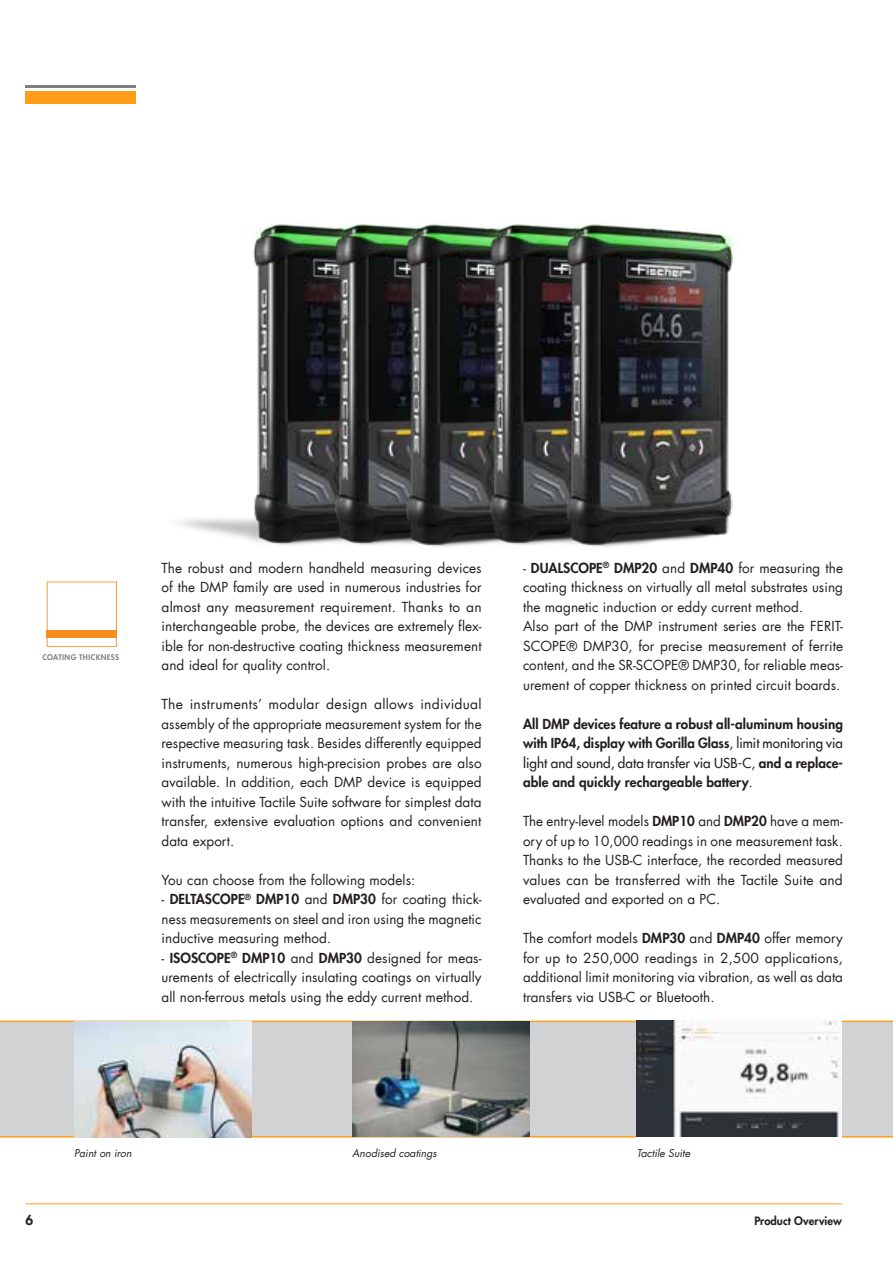
<style>
.page{position:relative;width:893px;height:1263px;background:#fff}
.page>*{position:absolute;margin:0;border:0;box-sizing:border-box;transform-origin:0 0}
.t1{font:13.5px/19.5px "Futura Com";letter-spacing:.005em;color:#231f20;text-align:justify}
.t2{font:800 13.5px/19.5px "Futura Com";letter-spacing:.005em;color:#231f20;text-align:justify}
.t3{font:800 11.25px "Futura Com";letter-spacing:.005em;color:#231f20}
.t4{font:italic 10.5px "Futura Com";color:#231f20}
.t5{font:800 7.5px "Futura Com";letter-spacing:.055em;color:#7c7e81}
.s1{font-weight:800}
.s2{font-weight:500}
</style>
<div class="page">
<div style="left:26px;top:91px;width:110px;height:13px;background:#ff9d1b"></div>
<hr style="left:26px;top:85px;width:110px;height:2px;background:#7c7e81">
<hr style="left:26px;top:1203px;width:816px;height:1px;background:#ff9d1b">
<div style="left:0;top:1021px;width:893px;height:116px;background:#d1d2d4"></div>
<svg style="left:47px;top:581px;width:70px;height:66px"></svg>
<div style="left:47px;top:630px;width:70px;height:8px;background:#f68f1e"></div>
<hr style="left:0;top:1136px;width:893px;height:1px;background:#ff9d1b">
<hr style="left:0;top:1020px;width:893px;height:2px;background:#ff9d1b">
<img style="left:217px;top:224px;width:71px;height:321px">
<img style="left:288px;top:224px;width:84px;height:321px">
<img style="left:75px;top:1021px;width:177px;height:116px">
<img style="left:637px;top:1020px;width:205px;height:116px">
<img style="left:372px;top:224px;width:76px;height:323px">
<img style="left:448px;top:224px;width:287px;height:323px">
<img style="left:352px;top:1021px;width:178px;height:116px">
<p class="t5" style="left:42px;top:651px;width:78px">COATING THICKNESS</p>
<p class="t1" style="left:162px;top:558px;width:322px">The robust and modern handheld measuring devices of the DMP family are used in numerous industries for almost any measurement requirement. Thanks to an interchangeable probe, the devices are extremely flex&shy;ible for non-destructive coating thickness measurement and ideal for quality control.</p>
<p class="t1" style="left:162px;top:694px;width:322px">The instruments’ modular design allows individual assembly of the appropriate measurement system for the respective measuring task. Besides differently equipped instruments, numerous high-precision probes are also available. In addition, each DMP device is equipped with the intuitive Tactile Suite software for simplest data transfer, extensive evaluation options and convenient data export.</p>
<p class="t1" style="left:162px;top:870px;width:255px">You can choose from the following models:</p>
<p class="t1" style="left:162px;top:889px;width:321px">- <span class="s1">DELTASCOPE</span><sup>®</sup> <span class="s1">DMP10</span> and <span class="s1">DMP30</span> for coating thick&shy;ness measurements on steel and iron using the magnetic inductive measuring method.</p>
<p class="t1" style="left:162px;top:948px;width:321px">- <span class="s1">ISOSCOPE</span><sup>®</sup> <span class="s1">DMP10</span> and <span class="s1">DMP30</span> designed for meas&shy;urements of electrically insulating coatings on virtually all non-ferrous metals using the eddy current method.</p>
<p class="t1" style="left:523px;top:558px;width:322px;text-align:left">- <span class="s1">DUALSCOPE</span><sup>®</sup> <span class="s1">DMP20</span> and <span class="s1">DMP40</span> for measuring the coating thickness on virtually all metal substrates using the magnetic induction or eddy current method.<br>Also part of the DMP instrument series are the FERIT-SCOPE® DMP30, for precise measurement of ferrite content, and the SR-SCOPE® DMP30, for reliable meas&shy;urement of copper thickness on printed circuit boards.</p>
<p class="t2" style="left:523px;top:713px;width:321px">All DMP devices feature a robust all-aluminum housing with IP64, display with Gorilla Glass<span class="s2">, limit monitoring via light and sound, data transfer via USB-C,</span> and a replace&shy;able and quickly rechargeable battery<span class="s2">.</span></p>
<p class="t1" style="left:523px;top:811px;width:321px">The entry-level models <span class="s1">DMP10</span> and <span class="s1">DMP20</span> have a mem&shy;ory of up to 10,000 readings in one measurement task.<br>Thanks to the USB-C interface, the recorded measured values can be transferred with the Tactile Suite and evaluated and exported on a PC.</p>
<p class="t1" style="left:523px;top:928px;width:321px">The comfort models <span class="s1">DMP30</span> and <span class="s1">DMP40</span> offer memory for up to 250,000 readings in 2,500 applications, additional limit monitoring via vibration, as well as data transfers via USB-C or Bluetooth.</p>
<p class="t4" style="left:74px;top:1146px;width:59px">Paint on iron</p>
<p class="t4" style="left:352px;top:1146px;width:86px">Anodised coatings</p>
<p class="t4" style="left:637px;top:1146px;width:55px">Tactile Suite</p>
<p class="t2" style="left:26px;top:1209px;width:9px">6</p>
<p class="t3" style="left:754px;top:1212px;width:89px">Product Overview</p>
</div>
